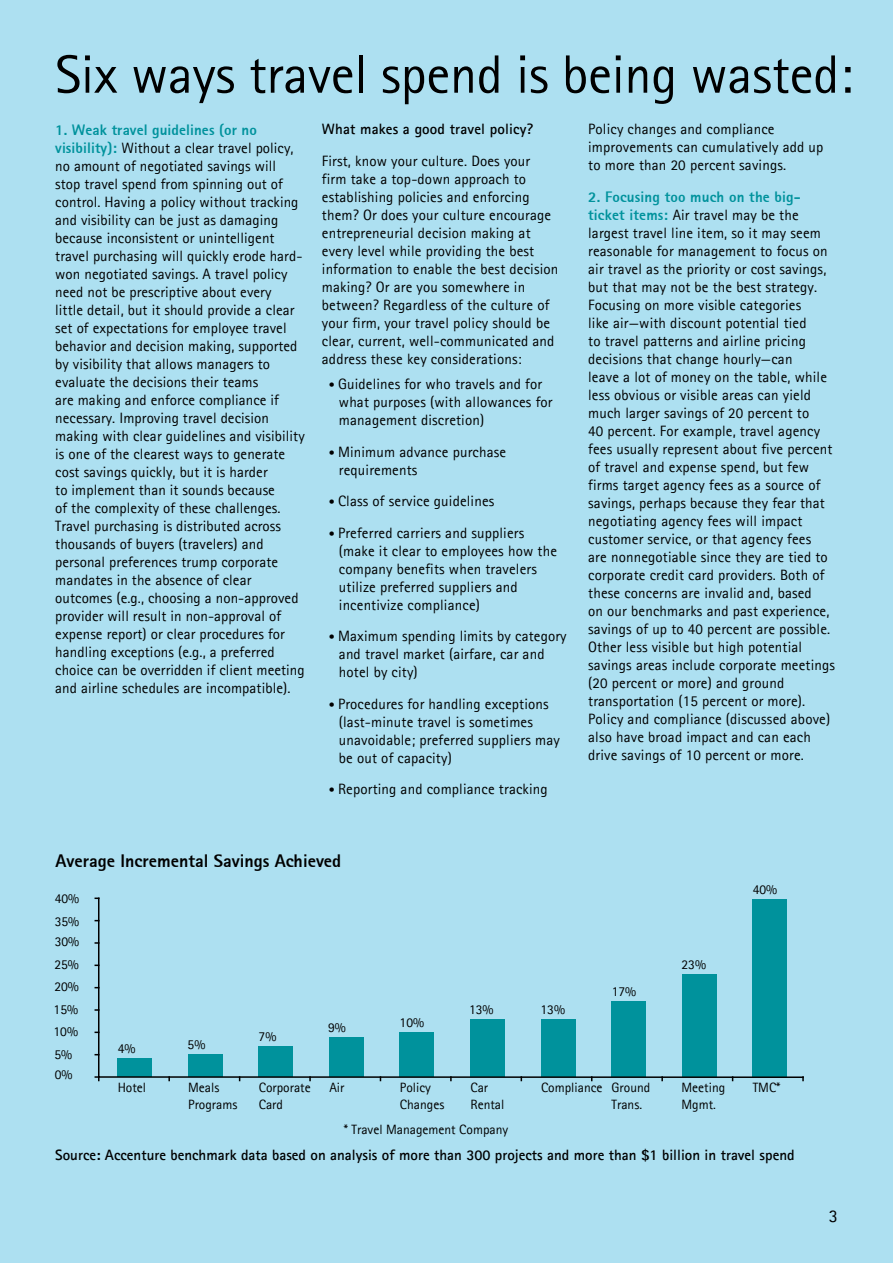
<style>
.page{position:relative;width:893px;height:1263px;background:#ade0f1}
.page>*{position:absolute;margin:0;border:0;box-sizing:border-box;transform-origin:0 0}
.t1{font:54px "Agfa Rotis Sans Serif";letter-spacing:-.005em;color:#000}
.t2{font:18px "Agfa Rotis Sans Serif Ex Bd";color:#000}
.t3{font:18px "Agfa Rotis Sans Serif";color:#000}
.t4{font:15px/18px "Agfa Rotis Sans Serif";letter-spacing:.01em;color:#000}
.t5{font:700 15px "Agfa Rotis Sans Serif";color:#000}
.t6{font:15px "Agfa Rotis Sans Serif Ex Bd";letter-spacing:.005em;color:#00929c}
.t7{font:13.5px/16.2px "Agfa Rotis Sans Serif";color:#000}
.s1{font-family:"Agfa Rotis Sans Serif Ex Bd";color:#00929c}
.s2{font-size:12px}
</style>
<div class="page">
<svg style="left:97px;top:899px;width:705px;height:180px"></svg>
<svg style="left:95px;top:1076px;width:5px;height:5px"></svg>
<h1 class="t1" style="left:55px;top:42px;width:799px">Six ways travel spend is being wasted:</h1>
<p class="t6" style="left:55px;top:120px;width:203px">1. Weak travel guidelines (or no</p>
<p class="t4" style="left:55px;top:138px;width:251px"><span class="s1">visibility):</span> Without a clear travel policy, no amount of negotiated savings will stop travel spend from spinning out of control. Having a policy without tracking and visibility can be just as damaging because inconsistent or unintelligent travel purchasing will quickly erode hard&shy;won negotiated savings. A travel policy need not be prescriptive about every<br>little detail, but it should provide a clear set of expectations for employee travel behavior and decision making, supported by visibility that allows managers to evaluate the decisions their teams<br>are making and enforce compliance if necessary. Improving travel decision making with clear guidelines and visibility is one of the clearest ways to generate cost savings quickly, but it is harder<br>to implement than it sounds because<br>of the complexity of these challenges.<br>Travel purchasing is distributed across thousands of buyers (travelers) and personal preferences trump corporate mandates in the absence of clear outcomes (e.g., choosing a non-approved provider will result in non-approval of expense report) or clear procedures for handling exceptions (e.g., a preferred choice can be overridden if client meeting and airline schedules are incompatible).</p>
<p class="t5" style="left:322px;top:120px;width:213px">What makes a good travel policy?</p>
<p class="t4" style="left:322px;top:151px;width:238px">First, know your culture. Does your firm take a top-down approach to establishing policies and enforcing them? Or does your culture encourage entrepreneurial decision making at every level while providing the best information to enable the best decision making? Or are you somewhere in between? Regardless of the culture of your firm, your travel policy should be clear, current, well-communicated and address these key considerations:</p>
<p class="t4" style="left:339px;top:375px;width:215px;text-indent:-10px"><span class="s2">•</span> Guidelines for who travels and for what purposes (with allowances for management discretion)</p>
<p class="t4" style="left:339px;top:442px;width:169px;text-indent:-10px"><span class="s2">•</span> Minimum advance purchase requirements</p>
<p class="t4" style="left:329px;top:492px;width:167px"><span class="s2">•</span> Class of service guidelines</p>
<p class="t4" style="left:339px;top:523px;width:220px;text-indent:-10px"><span class="s2">•</span> Preferred carriers and suppliers (make it clear to employees how the company benefits when travelers utilize preferred suppliers and incentivize compliance)</p>
<p class="t4" style="left:339px;top:627px;width:229px;text-indent:-10px"><span class="s2">•</span> Maximum spending limits by category and travel market (airfare, car and hotel by city)</p>
<p class="t4" style="left:339px;top:694px;width:223px;text-indent:-10px"><span class="s2">•</span> Procedures for handling exceptions (last-minute travel is sometimes unavoidable; preferred suppliers may be out of capacity)</p>
<p class="t4" style="left:329px;top:780px;width:221px"><span class="s2">•</span> Reporting and compliance tracking</p>
<p class="t4" style="left:588px;top:120px;width:237px">Policy changes and compliance improvements can cumulatively add up to more than 20 percent savings.</p>
<p class="t6" style="left:588px;top:187px;width:214px">2. Focusing too much on the big-</p>
<p class="t4" style="left:588px;top:206px;width:248px"><span class="s1">ticket items:</span> Air travel may be the largest travel line item, so it may seem reasonable for management to focus on air travel as the priority or cost savings, but that may not be the best strategy.<br>Focusing on more visible categories<br>like air—with discount potential tied<br>to travel patterns and airline pricing decisions that change hourly—can<br>leave a lot of money on the table, while less obvious or visible areas can yield much larger savings of 20 percent to<br>40 percent. For example, travel agency fees usually represent about five percent of travel and expense spend, but few firms target agency fees as a source of savings, perhaps because they fear that negotiating agency fees will impact customer service, or that agency fees<br>are nonnegotiable since they are tied to corporate credit card providers. Both of these concerns are invalid and, based<br>on our benchmarks and past experience, savings of up to 40 percent are possible.<br>Other less visible but high potential savings areas include corporate meetings (20 percent or more) and ground transportation (15 percent or more).<br>Policy and compliance (discussed above) also have broad impact and can each drive savings of 10 percent or more.</p>
<p class="t2" style="left:55px;top:850px;width:287px">Average Incremental Savings Achieved</p>
<p class="t7" style="left:55px;top:887px;width:26px;line-height:22.4px">40%<br>35%</p>
<p class="t7" style="left:54px;top:930px;width:26px;line-height:22.2px;text-align:justify">30% 25% 20%</p>
<p class="t7" style="left:54px;top:998px;width:26px;line-height:22.2px;text-align:justify">15% 10% 5%</p>
<p class="t7" style="left:55px;top:1066px;width:19px">0%</p>
<p class="t7" style="left:118px;top:1079px;width:30px">Hotel</p>
<p class="t7" style="left:753px;top:881px;width:26px">40%</p>
<p class="t7" style="left:681px;top:956px;width:26px">23%</p>
<p class="t7" style="left:612px;top:983px;width:26px">17%</p>
<p class="t7" style="left:469px;top:1001px;width:26px">13%</p>
<p class="t7" style="left:541px;top:1001px;width:26px">13%</p>
<p class="t7" style="left:400px;top:1014px;width:26px">10%</p>
<p class="t7" style="left:328px;top:1019px;width:19px">9%</p>
<p class="t7" style="left:259px;top:1028px;width:19px">7%</p>
<p class="t7" style="left:118px;top:1040px;width:19px">4%</p>
<p class="t7" style="left:188px;top:1036px;width:19px">5%</p>
<p class="t7" style="left:400px;top:1079px;width:46px">Policy<br>Changes</p>
<p class="t7" style="left:470px;top:1079px;width:35px">Car<br>Rental</p>
<p class="t7" style="left:612px;top:1079px;width:40px;text-indent:-71px">Compliance Ground<br>Trans.</p>
<p class="t7" style="left:681px;top:1079px;width:45px">Meeting<br>Mgmt.</p>
<p class="t7" style="left:753px;top:1079px;width:29px">TMC*</p>
<p class="t7" style="left:188px;top:1079px;width:51px">Meals<br>Programs</p>
<p class="t7" style="left:259px;top:1079px;width:53px">Corporate<br>Card</p>
<p class="t7" style="left:329px;top:1079px;width:17px">Air</p>
<p class="t7" style="left:344px;top:1121px;width:166px">* Travel Management Company</p>
<p class="t5" style="left:55px;top:1145px;width:741px">Source: Accenture benchmark data based on analysis of more than 300 projects and more than $1 billion in travel spend</p>
<p class="t3" style="left:829px;top:1205px;width:10px">3</p>
</div>
